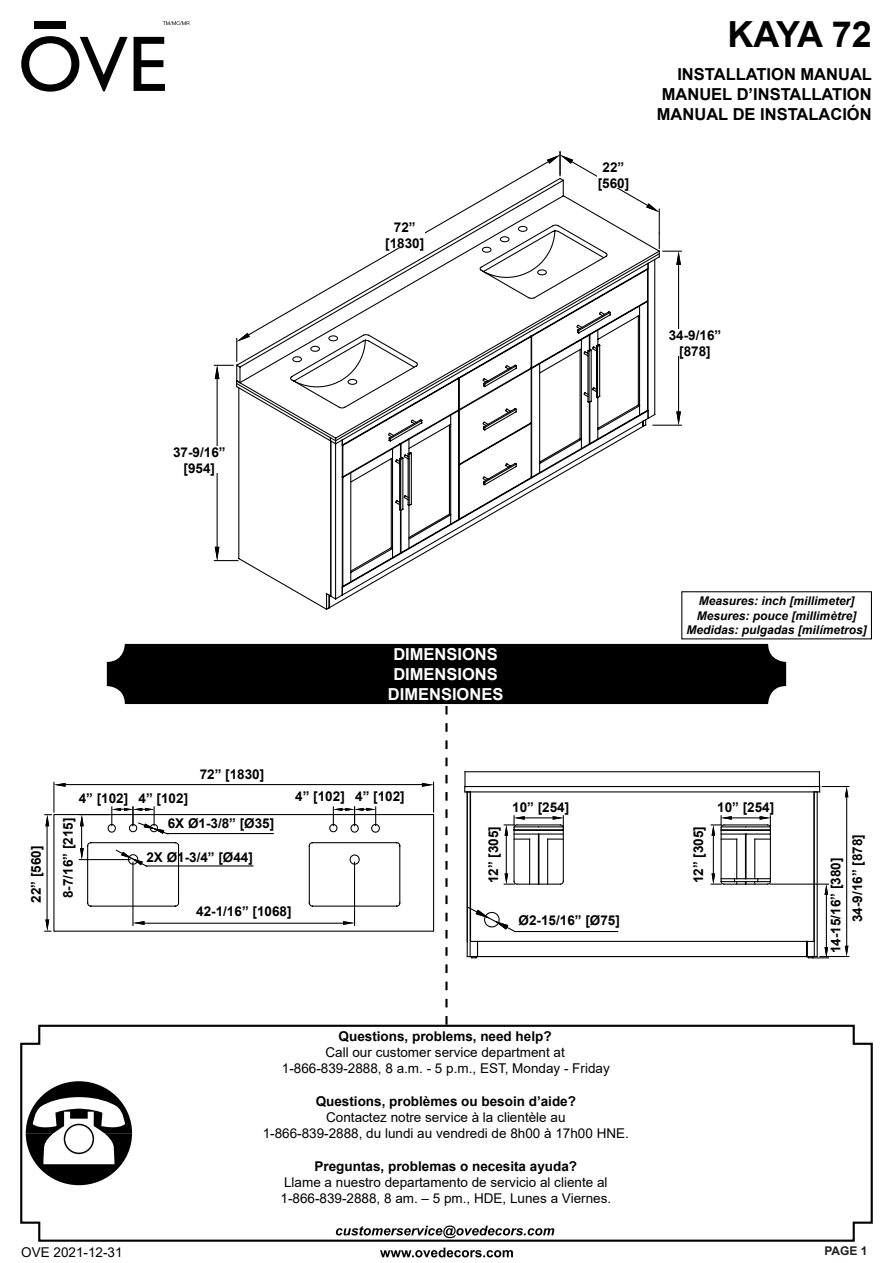
<style>
.page{position:relative;width:893px;height:1263px;background:#fff}
.page>*{position:absolute;margin:0;border:0;box-sizing:border-box;transform-origin:0 0}
.t1{font:700 36px "Arial";letter-spacing:-.045em;color:#000}
.t2{font:700 16.5px "Arial";color:#000}
.t3{font:700 16.5px "Arial";color:#fff}
.t4{font:700 13.5px "Arial";color:#000}
.t5{font:13.5px "Arial";color:#000}
.t6{font:italic 700 12px "Arial";color:#000}
.t7{font:700 12px "Arial";color:#231f20}
</style>
<div class="page">
<svg style="left:661px;top:250px;width:20px;height:176px"></svg>
<hr style="left:559px;top:152px;width:2px;height:22px;background:#000">
<svg style="left:547px;top:155px;width:50px;height:22px"></svg>
<svg style="left:214px;top:364px;width:21px;height:198px"></svg>
<svg style="left:235px;top:177px;width:426px;height:433px"></svg>
<div style="left:107px;top:644px;width:679px;height:60px;background:#000;border-radius:18px"></div>
<svg style="left:445px;top:706px;width:3px;height:318px"></svg>
<div style="left:385px;top:222px;width:39px;height:26px;background:#fff"></div>
<div style="left:669px;top:330px;width:52px;height:26px;background:#fff"></div>
<div style="left:598px;top:162px;width:31px;height:26px;background:#fff"></div>
<div style="left:173px;top:447px;width:53px;height:26px;background:#fff"></div>
<svg style="left:21px;top:36px;width:107px;height:56px"></svg>
<svg style="left:134px;top:37px;width:31px;height:54px"></svg>
<div style="left:34px;top:21px;width:32px;height:7px;background:#000"></div>
<svg style="left:163px;top:21px;width:26px;height:4px"></svg>
<svg style="left:20px;top:1024px;width:853px;height:218px"></svg>
<svg style="left:26px;top:1081px;width:106px;height:104px"></svg>
<svg style="left:64px;top:1124px;width:30px;height:30px"></svg>
<div style="left:65px;top:1125px;width:28px;height:27px;background:#fff;border-radius:50%"></div>
<svg style="left:380px;top:1247px;width:133px;height:10px"></svg>
<svg style="left:44px;top:814px;width:391px;height:118px"></svg>
<hr style="left:47px;top:826px;width:1px;height:94px;background:#000">
<svg style="left:45px;top:919px;width:4px;height:12px"></svg>
<svg style="left:45px;top:814px;width:6px;height:12px"></svg>
<hr style="left:53px;top:782px;width:1px;height:30px;background:#000">
<hr style="left:433px;top:782px;width:1px;height:30px;background:#000">
<hr style="left:65px;top:784px;width:357px;height:1px;background:#000">
<svg style="left:54px;top:783px;width:12px;height:4px"></svg>
<svg style="left:422px;top:783px;width:11px;height:4px"></svg>
<svg style="left:78px;top:807px;width:323px;height:100px"></svg>
<svg style="left:464px;top:771px;width:356px;height:20px"></svg>
<svg style="left:464px;top:772px;width:1px;height:19px"></svg>
<svg style="left:711px;top:786px;width:138px;height:173px"></svg>
<svg style="left:464px;top:791px;width:357px;height:168px"></svg>
<p class="t4" style="left:173px;top:442px;width:54px">37-9/16”</p>
<p class="t4" style="left:184px;top:459px;width:33px">[954]</p>
<p class="t4" style="left:394px;top:218px;width:23px">72”</p>
<p class="t4" style="left:385px;top:234px;width:41px">[1830]</p>
<p class="t4" style="left:603px;top:158px;width:23px">22”</p>
<p class="t4" style="left:598px;top:174px;width:33px">[560]</p>
<p class="t1" style="left:728px;top:9px;width:146px">KAYA 72</p>
<p class="t2" style="left:677px;top:63px;width:196px">INSTALLATION MANUAL</p>
<p class="t2" style="left:662px;top:82px;width:211px">MANUEL D’INSTALLATION</p>
<p class="t2" style="left:657px;top:102px;width:216px">MANUAL DE INSTALACIÓN</p>
<p class="t4" style="left:669px;top:325px;width:54px">34-9/16”</p>
<p class="t4" style="left:679px;top:341px;width:33px">[878]</p>
<p class="t3" style="left:393px;top:643px;width:106px">DIMENSIONS</p>
<p class="t3" style="left:393px;top:662px;width:106px">DIMENSIONS</p>
<p class="t3" style="left:388px;top:682px;width:117px">DIMENSIONES</p>
<p class="t6" style="left:699px;top:593px;width:157px">Measures: inch [millimeter]</p>
<p class="t6" style="left:697px;top:607px;width:161px">Mesures: pouce [millimètre]</p>
<p class="t6" style="left:687px;top:622px;width:182px">Medidas: pulgadas [milímetros]</p>
<p class="t4" style="left:27px;top:903px;width:59px;rotate:-90deg">22” [560]</p>
<p class="t4" style="left:200px;top:765px;width:66px">72” [1830]</p>
<p class="t4" style="left:79px;top:788px;width:51px">4” [102]</p>
<p class="t4" style="left:139px;top:788px;width:51px">4” [102]</p>
<p class="t4" style="left:295px;top:787px;width:51px">4” [102]</p>
<p class="t4" style="left:355px;top:787px;width:51px">4” [102]</p>
<p class="t4" style="left:59px;top:898px;width:82px;rotate:-90deg">8-7/16” [215]</p>
<p class="t4" style="left:168px;top:813px;width:108px">6X Ø1-3/8” [Ø35]</p>
<p class="t4" style="left:146px;top:847px;width:108px">2X Ø1-3/4” [Ø44]</p>
<p class="t4" style="left:196px;top:902px;width:97px">42-1/16” [1068]</p>
<p class="t4" style="left:512px;top:797px;width:59px">10” [254]</p>
<p class="t4" style="left:717px;top:797px;width:59px">10” [254]</p>
<p class="t4" style="left:484px;top:883px;width:59px;rotate:-90deg">12” [305]</p>
<p class="t4" style="left:689px;top:883px;width:59px;rotate:-90deg">12” [305]</p>
<p class="t4" style="left:519px;top:911px;width:103px">Ø2-15/16” [Ø75]</p>
<p class="t4" style="left:826px;top:953px;width:97px;rotate:-90deg">14-15/16” [380]</p>
<p class="t4" style="left:848px;top:922px;width:89px;rotate:-90deg">34-9/16” [878]</p>
<p class="t4" style="left:339px;top:1027px;width:215px">Questions, problems, need help?</p>
<p class="t5" style="left:325px;top:1043px;width:241px">Call our customer service department at</p>
<p class="t5" style="left:282px;top:1059px;width:329px">1-866-839-2888, 8 a.m. - 5 p.m., EST, Monday - Friday</p>
<p class="t4" style="left:316px;top:1091px;width:262px">Questions, problèmes ou besoin d’aide?</p>
<p class="t5" style="left:326px;top:1108px;width:241px">Contactez notre service à la clientèle au</p>
<p class="t5" style="left:263px;top:1124px;width:368px">1-866-839-2888, du lundi au vendredi de 8h00 à 17h00 HNE.</p>
<p class="t4" style="left:315px;top:1156px;width:264px">Preguntas, problemas o necesita ayuda?</p>
<p class="t5" style="left:284px;top:1173px;width:325px">Llame a nuestro departamento de servicio al cliente al</p>
<p class="t5" style="left:280px;top:1189px;width:332px">1-866-839-2888, 8 am. – 5 pm., HDE, Lunes a Viernes.</p>
<p class="t5" style="left:21px;top:1243px;width:103px">OVE 2021-12-31</p>
<p class="t7" style="left:824px;top:1242px;width:45px">PAGE 1</p>
</div>
